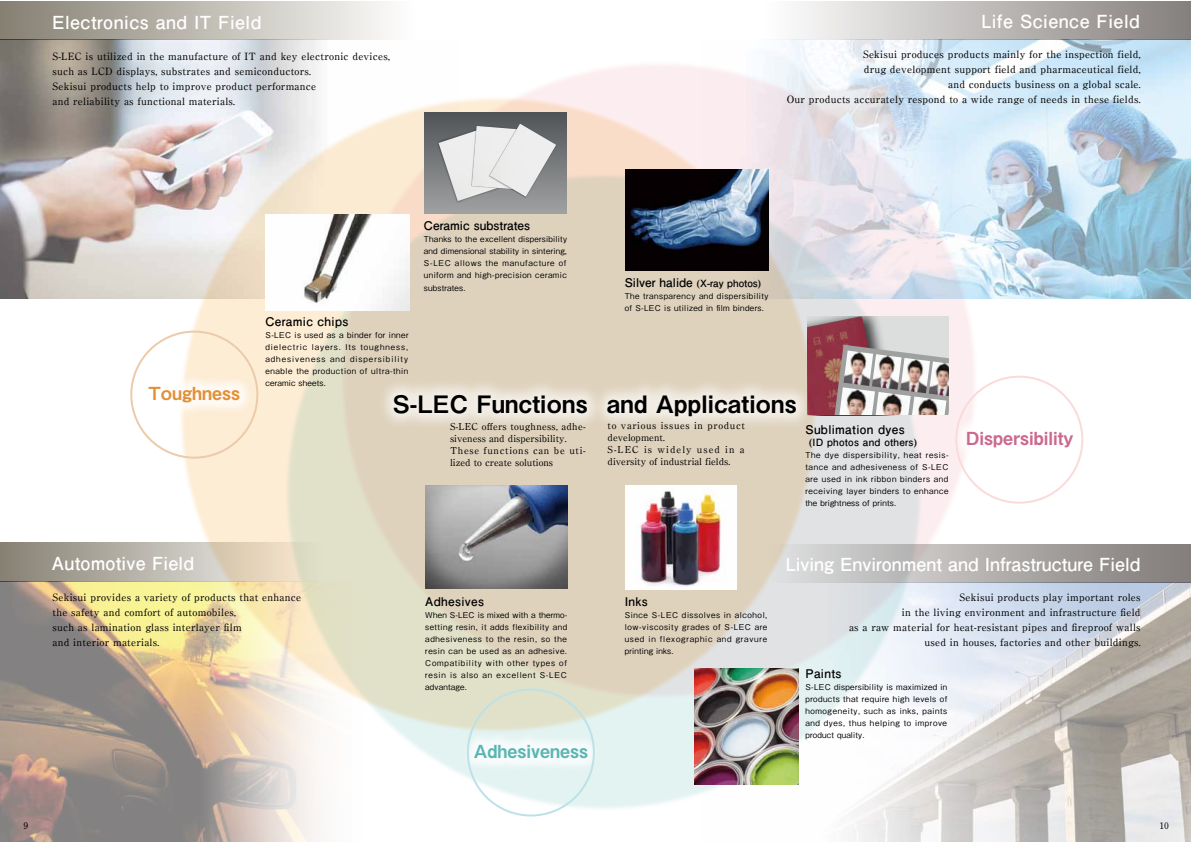
<style>
.page{position:relative;width:1191px;height:842px;background:#fff}
.page>*{position:absolute;margin:0;border:0;box-sizing:border-box;transform-origin:0 0}
.t1{font:24px "Midashi Go Pro MB31";letter-spacing:.01em;color:#000}
.t2{font:700 18px "Futo Go B101 Pro";letter-spacing:.01em;color:#fff}
.t3{font:18px "Midashi Go Pro MB31";color:#cb688e}
.t4{font:18px "Midashi Go Pro MB31";color:#5ab5b3}
.t5{font:18px "Midashi Go Pro MB31";color:#e38f36}
.t6{font:700 12px "Futo Go B101 Pro";letter-spacing:.025em;color:#000}
.t7{font:700 12px "Futo Go B101 Pro";color:#000}
.t8{font:500 10px/15px "Ryumin Pro";letter-spacing:.025em;color:#000}
.t9{font:700 10px "Futo Go B101 Pro";color:#000}
.t10{font:700 10px "Futo Go B101 Pro";letter-spacing:.025em;color:#000}
.t11{font:500 9.5px/12px "Ryumin Pro";color:#000}
.t12{font:700 9px "Futo Min A101 Pro";color:#000}
.t13{font:500 8px/12px "Gothic BBB Pro";letter-spacing:.065em;color:#000;text-align:justify}
.t14{font:500 8px "Gothic BBB Pro";letter-spacing:.025em;color:#000}
.s1{font-size:12px}
</style>
<div class="page">
<img style="left:1px;top:40px;width:307px;height:259px">
<img style="left:1px;top:581px;width:252px;height:261px">
<img style="left:1010px;top:40px;width:181px;height:259px">
<img style="left:955px;top:583px;width:236px;height:259px">
<img style="left:308px;top:40px;width:702px;height:691px">
<img style="left:147px;top:63px;width:702px;height:703px">
<img style="left:253px;top:141px;width:702px;height:701px">
<img style="left:625px;top:170px;width:143px;height:100px">
<img style="left:694px;top:669px;width:104px;height:116px">
<img style="left:425px;top:485px;width:142px;height:104px">
<img style="left:625px;top:485px;width:111px;height:104px">
<div style="left:424px;top:112px;width:143px;height:102px;background:linear-gradient(to bottom,#505457,#a0a1a1)"></div>
<img style="left:437px;top:128px;width:64px;height:75px">
<img style="left:438px;top:129px;width:61px;height:72px">
<img style="left:469px;top:124px;width:19px;height:68px">
<img style="left:472px;top:126px;width:16px;height:63px">
<img style="left:488px;top:121px;width:71px;height:78px">
<img style="left:489px;top:124px;width:67px;height:73px">
<img style="left:265px;top:214px;width:144px;height:96px">
<div style="left:1px;top:1px;width:417px;height:39px;background:linear-gradient(to right,#857f71,#fffffe)"></div>
<div style="left:755px;top:1px;width:436px;height:39px;background:linear-gradient(to right,#fff,#847f7c)"></div>
<div style="left:770px;top:544px;width:421px;height:38px;background:linear-gradient(to right,#ddd,#86807d)"></div>
<svg style="left:1px;top:543px;width:323px;height:38px;background:#bfb8a9"></svg>
<div style="left:374px;top:375px;width:442px;height:61px;background:#dfd2bd"></div>
<img style="left:384px;top:383px;width:421px;height:43px">
<img style="left:134px;top:371px;width:121px;height:47px">
<img style="left:140px;top:376px;width:109px;height:36px">
<img style="left:951px;top:415px;width:133px;height:48px">
<img style="left:957px;top:420px;width:125px;height:37px">
<img style="left:459px;top:729px;width:144px;height:45px">
<img style="left:465px;top:734px;width:132px;height:36px">
<div style="left:807px;top:316px;width:142px;height:99px;background:#dcdddd"></div>
<img style="left:807px;top:316px;width:75px;height:99px">
<svg style="left:834px;top:345px;width:115px;height:70px"></svg>
<img style="left:843px;top:351px;width:30px;height:35px">
<img style="left:872px;top:354px;width:29px;height:36px">
<img style="left:900px;top:358px;width:30px;height:35px">
<img style="left:928px;top:361px;width:21px;height:35px">
<h2 class="t2" style="left:52px;top:8px;width:211px">Electronics and IT Field</h2>
<h2 class="t2" style="left:981px;top:7px;width:160px">Life Science Field</h2>
<p class="t8" style="left:52px;top:48px;width:339px">S-LEC is utilized in the manufacture of IT and key electronic devices, such as LCD displays, substrates and semiconductors.<br>Sekisui products help to improve product performance<br>and reliability as functional materials.</p>
<p class="t8" style="left:786px;top:46px;width:355px;text-align:right">Sekisui produces products mainly for the inspection field,<br>drug development support field and pharmaceutical field,<br>and conducts business on a global scale.<br>Our products accurately respond to a wide range of needs in these fields.</p>
<h2 class="t5" style="left:148px;top:379px;width:93px">Toughness</h2>
<h2 class="t2" style="left:52px;top:548px;width:144px">Automotive Field</h2>
<h3 class="t6" style="left:265px;top:312px;width:84px">Ceramic chips</h3>
<p class="t13" style="left:265px;top:328px;width:145px">S-LEC is used as a binder for inner dielectric layers. Its toughness, adhesiveness and dispersibility enable the production of ultra-thin ceramic sheets.</p>
<h3 class="t7" style="left:424px;top:216px;width:108px">Ceramic substrates</h3>
<p class="t13" style="left:424px;top:232px;width:145px">Thanks to the excellent dispersibility and dimensional stability in sintering, S-LEC allows the manufacture of uniform and high-precision ceramic</p>
<p class="t14" style="left:424px;top:281px;width:43px">substrates.</p>
<p class="t9" style="left:625px;top:275px;width:138px"><span class="s1">Silver halide</span> (X-ray photos)</p>
<p class="t13" style="left:625px;top:289px;width:145px">The transparency and dispersibility of S-LEC is utilized in film binders.</p>
<h1 class="t1" style="left:393px;top:385px;width:405px">S-LEC Functions and Applications</h1>
<p class="t11" style="left:450px;top:419px;width:137px">S-LEC offers toughness, adhe&shy;siveness and dispersibility.<br>These functions can be uti&shy;lized to create solutions</p>
<p class="t11" style="left:607px;top:419px;width:139px">to various issues in product development.<br>S-LEC is widely used in a diversity of industrial fields.</p>
<h3 class="t6" style="left:805px;top:420px;width:101px">Sublimation dyes</h3>
<p class="t10" style="left:809px;top:434px;width:109px">(ID photos and others)</p>
<p class="t13" style="left:805px;top:448px;width:145px">The dye dispersibility, heat resis&shy;tance and adhesiveness of S-LEC are used in ink ribbon binders and receiving layer binders to enhance the brightness of prints.</p>
<h2 class="t3" style="left:966px;top:424px;width:109px">Dispersibility</h2>
<h2 class="t2" style="left:785px;top:549px;width:356px">Living Environment and Infrastructure Field</h2>
<p class="t8" style="left:52px;top:589px;width:250px">Sekisui provides a variety of products that enhance the safety and comfort of automobiles,<br>such as lamination glass interlayer film<br>and interior materials.</p>
<p class="t8" style="left:849px;top:589px;width:293px;text-align:right">Sekisui products play important roles<br>in the living environment and infrastructure field<br>as a raw material for heat-resistant pipes and fireproof walls used in houses, factories and other buildings.</p>
<h3 class="t6" style="left:425px;top:592px;width:60px">Adhesives</h3>
<p class="t13" style="left:425px;top:608px;width:144px">When S-LEC is mixed with a thermo&shy;setting resin, it adds flexibility and adhesiveness to the resin, so the resin can be used as an adhesive.<br>Compatibility with other types of resin is also an excellent S-LEC advantage.</p>
<h3 class="t6" style="left:625px;top:592px;width:25px">Inks</h3>
<p class="t13" style="left:625px;top:608px;width:144px">Since S-LEC dissolves in alcohol, low-viscosity grades of S-LEC are used in flexographic and gravure printing inks.</p>
<h3 class="t6" style="left:805px;top:663px;width:37px">Paints</h3>
<p class="t13" style="left:805px;top:680px;width:143px">S-LEC dispersibility is maximized in products that require high levels of homogeneity, such as inks, paints and dyes, thus helping to improve product quality.</p>
<h2 class="t4" style="left:474px;top:737px;width:116px">Adhesiveness</h2>
<p class="t12" style="left:24px;top:818px;width:6px">9</p>
<p class="t12" style="left:1159px;top:819px;width:11px">10</p>
</div>
